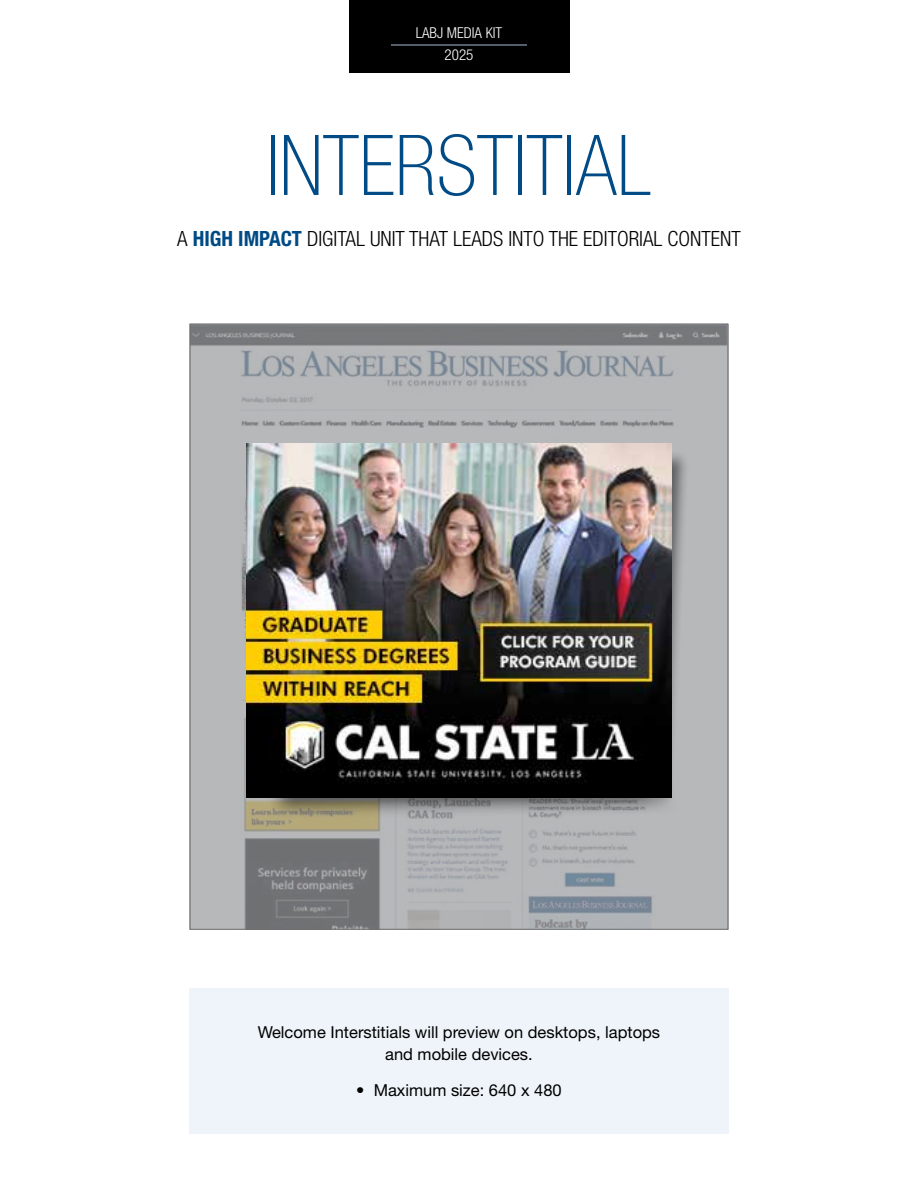
<style>
.page{position:relative;width:918px;height:1188px;background:#fff}
.page>*{position:absolute;margin:0;border:0;box-sizing:border-box;transform-origin:0 0}
.t1{font:100 condensed 84px "Helvetica Neue LT Std";color:#004b85}
.t2{font:300 condensed 21px "Helvetica Neue LT Std";color:#000}
.t3{font:16.5px/22.5px "Helvetica Neue LT Std";color:#000;text-align:center}
.t4{font:300 condensed 15px/22.5px "Helvetica Neue LT Std";color:#fff;text-align:center}
.s1{font-weight:700;color:#004b85}
</style>
<div class="page">
<div style="left:349px;top:0;width:220px;height:73px;background:#000"></div>
<hr style="left:391px;top:45px;width:136px;height:1px;background:#acbbd7">
<div style="left:189px;top:988px;width:540px;height:146px;background:#eef4f9"></div>
<svg style="left:190px;top:324px;width:538px;height:605px;background:#a8aaac"></svg>
<div style="left:266px;top:620px;width:414px;height:200px;background:#000;opacity:.6"></div>
<div style="left:472px;top:449px;width:217px;height:358px;background:#000;opacity:.5"></div>
<img style="left:246px;top:443px;width:426px;height:355px">
<p class="t4" style="left:416px;top:21px;width:88px">LABJ MEDIA KIT<br>2025</p>
<h1 class="t1" style="left:266px;top:118px;width:388px">INTERSTITIAL</h1>
<p class="t2" style="left:177px;top:226px;width:565px">A <span class="s1">HIGH IMPACT</span> DIGITAL UNIT THAT LEADS INTO THE EDITORIAL CONTENT</p>
<p class="t3" style="left:258px;top:1020px;width:404px">Welcome Interstitials will preview on desktops, laptops and mobile devices.</p>
<p class="t3" style="left:356px;top:1079px;width:207px">• Maximum size: 640 x 480</p>
</div>
